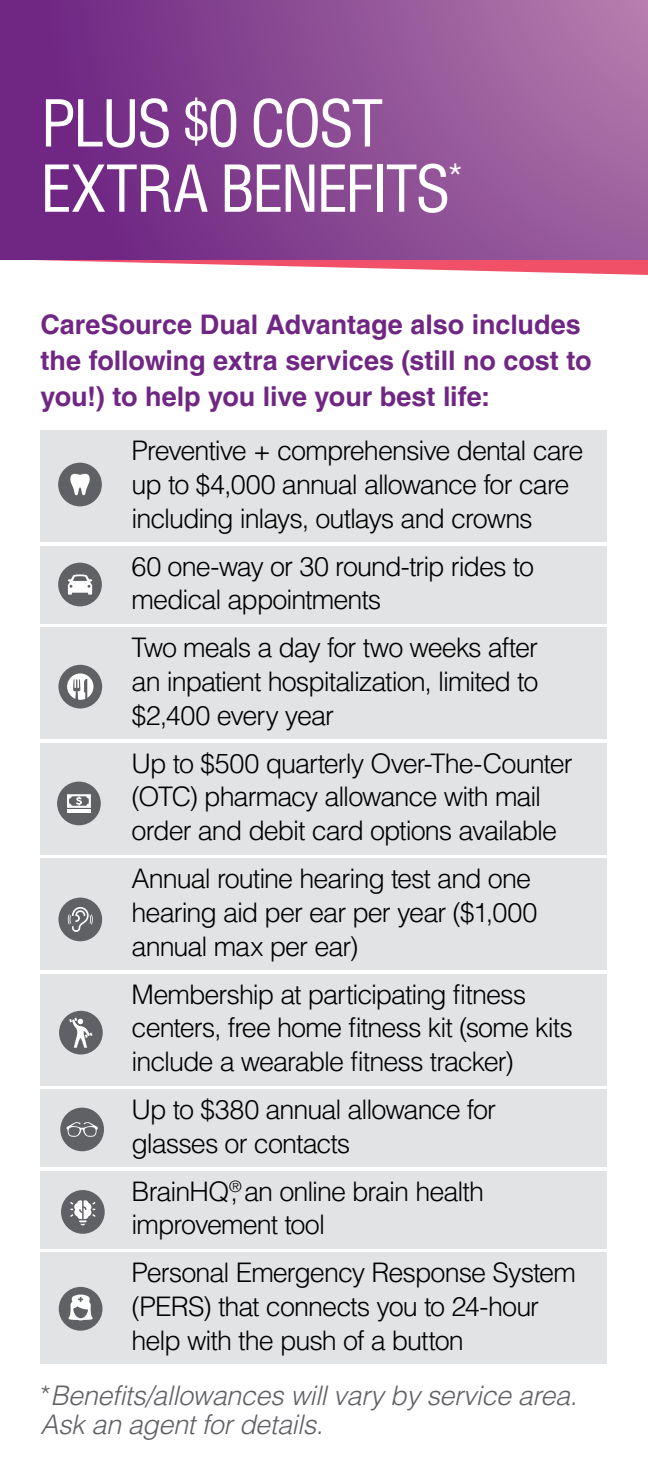
<style>
.page{position:relative;width:648px;height:1458px;background:#fff}
.page>*{position:absolute;margin:0;border:0;box-sizing:border-box;transform-origin:0 0}
.t1{font:condensed 63px/65.2px "Helvetica LT Pro";letter-spacing:-.04em;color:#fff}
.t2{font:300 27px/33.8px "Helvetica LT Pro";letter-spacing:-.04em;color:#000}
.t3{font:700 27px/36px "Helvetica LT Pro";color:#702784}
.t4{font:italic 300 27px/29.2px "Helvetica LT Pro";letter-spacing:-.015em;color:#606165}
.s1{font-size:51.75px}
</style>
<div class="page">
<div style="left:40px;top:859px;width:568px;height:111px;background:#e2e3e4"></div>
<div style="left:40px;top:1253px;width:568px;height:111px;background:#e2e3e4"></div>
<div style="left:40px;top:1171px;width:568px;height:78px;background:#e2e3e4"></div>
<div style="left:40px;top:1089px;width:568px;height:78px;background:#e2e3e4"></div>
<div style="left:40px;top:974px;width:568px;height:111px;background:#e2e3e4"></div>
<div style="left:40px;top:743px;width:568px;height:111px;background:#e2e3e4"></div>
<div style="left:40px;top:628px;width:568px;height:111px;background:#e2e3e4"></div>
<div style="left:40px;top:546px;width:568px;height:77px;background:#e2e3e4"></div>
<div style="left:40px;top:431px;width:568px;height:111px;background:#e2e3e4"></div>
<svg style="left:0;top:259px;width:648px;height:16px"></svg>
<div style="left:0;top:0;width:648px;height:259px;background:linear-gradient(to right,#6a2181,#ab71a6)"></div>
<div style="left:58px;top:463px;width:44px;height:43px;background:#606165;border-radius:50%"></div>
<svg style="left:70px;top:473px;width:20px;height:22px"></svg>
<div style="left:58px;top:563px;width:44px;height:43px;background:#606165;border-radius:50%"></div>
<svg style="left:68px;top:574px;width:24px;height:21px"></svg>
<div style="left:58px;top:665px;width:44px;height:43px;background:#606165;border-radius:50%"></div>
<svg style="left:67px;top:673px;width:27px;height:27px"></svg>
<div style="left:59px;top:1287px;width:43px;height:44px;background:#606165;border-radius:50%"></div>
<svg style="left:68px;top:1295px;width:25px;height:25px"></svg>
<div style="left:58px;top:898px;width:44px;height:43px;background:#606165;border-radius:50%"></div>
<svg style="left:68px;top:907px;width:25px;height:25px"></svg>
<div style="left:59px;top:1011px;width:44px;height:44px;background:#606165;border-radius:50%"></div>
<svg style="left:69px;top:1018px;width:23px;height:30px"></svg>
<div style="left:61px;top:1190px;width:44px;height:44px;background:#606165;border-radius:50%"></div>
<svg style="left:70px;top:1200px;width:26px;height:25px"></svg>
<div style="left:60px;top:1108px;width:44px;height:43px;background:#606165;border-radius:50%"></div>
<svg style="left:67px;top:1122px;width:31px;height:15px"></svg>
<div style="left:57px;top:782px;width:44px;height:43px;background:#606165;border-radius:50%"></div>
<hr style="left:67px;top:811px;width:24px;height:2px;background:#fff">
<svg style="left:67px;top:794px;width:24px;height:16px"></svg>
<h2 class="t1" style="left:40px;top:91px;width:425px">PLUS <span class="s1">$</span>0 COST<br>EXTRA BENEFITS<sup>*</sup></h2>
<p class="t3" style="left:40px;top:307px;width:553px">CareSource Dual Advantage also includes the following extra services (still no cost to you!) to help you live your best life:</p>
<p class="t2" style="left:132px;top:433px;width:453px">Preventive + comprehensive dental care up to $4,000 annual allowance for care including inlays, outlays and crowns</p>
<p class="t2" style="left:132px;top:549px;width:404px">60 one-way or 30 round-trip rides to medical appointments</p>
<p class="t2" style="left:132px;top:631px;width:408px;text-align:justify">Two meals a day for two weeks after an inpatient hospitalization, limited to $2,400 every year</p>
<p class="t2" style="left:132px;top:746px;width:443px">Up to $500 quarterly Over-The-Counter (OTC) pharmacy allowance with mail order and debit card options available</p>
<p class="t2" style="left:132px;top:861px;width:407px">Annual routine hearing test and one hearing aid per ear per year ($1,000 annual max per ear)</p>
<p class="t2" style="left:132px;top:977px;width:443px">Membership at participating fitness centers, free home fitness kit (some kits include a wearable fitness tracker)</p>
<p class="t2" style="left:132px;top:1092px;width:366px">Up to $380 annual allowance for glasses or contacts</p>
<p class="t2" style="left:132px;top:1174px;width:354px">BrainHQ<sup>®</sup>, an online brain health improvement tool</p>
<p class="t2" style="left:132px;top:1256px;width:446px">Personal Emergency Response System (PERS) that connects you to 24-hour help with the push of a button</p>
<p class="t4" style="left:41px;top:1380px;width:538px">*Benefits/allowances will vary by service area.<br>Ask an agent for details.</p>
</div>
